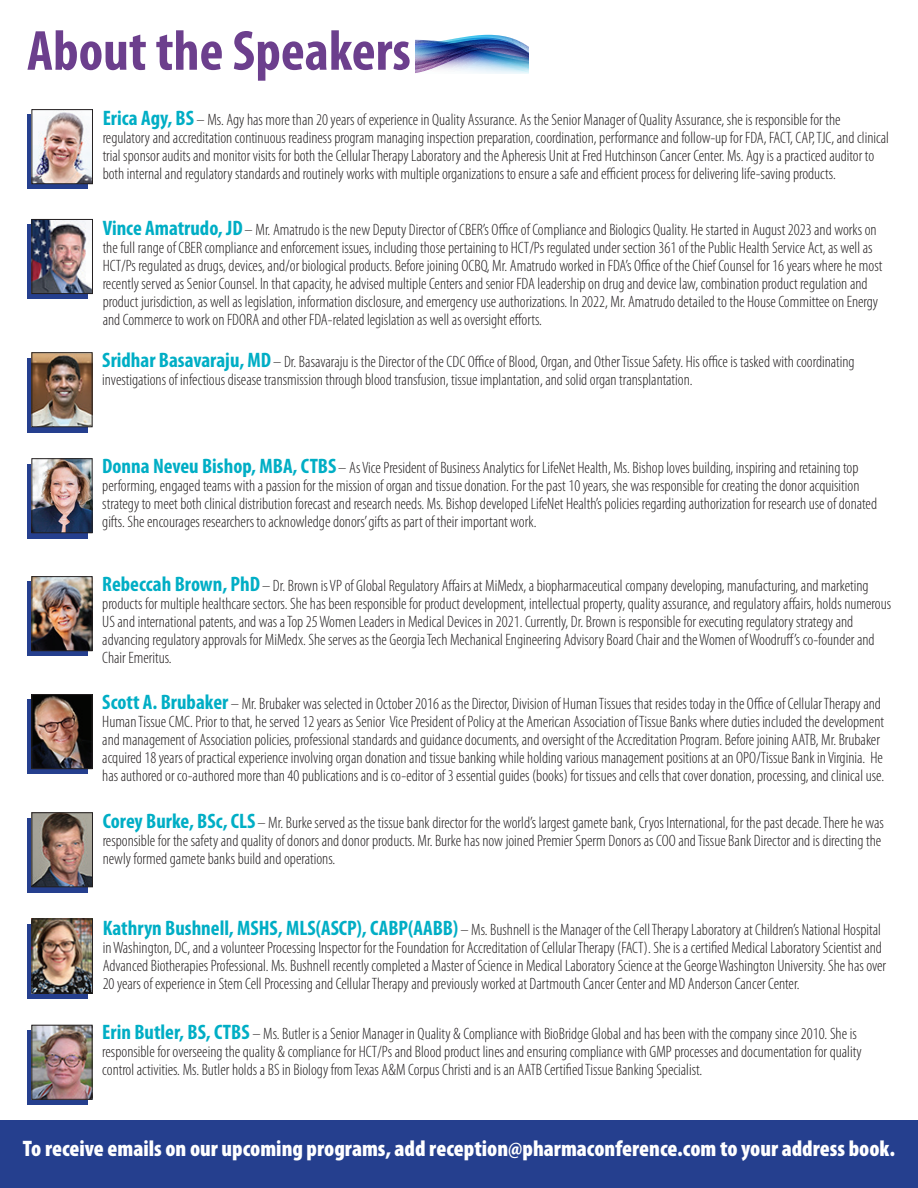
<style>
.page{position:relative;width:918px;height:1188px;background:#fff}
.page>*{position:absolute;margin:0;border:0;box-sizing:border-box;transform-origin:0 0}
.t1{font:700 condensed 57px "Myriad Pro";color:#6c3f8d}
.t2{font:900 condensed 22.5px "Myriad Pro";color:#fff}
.t3{font:300 condensed 16.5px/18px "Myriad Pro";color:#231f20}
.s1{font-weight:700;font-size:21px;color:#00aec5}
</style>
<div class="page">
<svg style="left:27px;top:115px;width:61px;height:74px"></svg>
<img style="left:34px;top:112px;width:57px;height:70px">
<div style="left:32px;top:109px;width:61px;height:75px;border:1px solid #231f20"></div>
<div style="left:27px;top:225px;width:61px;height:74px;background:#253f8e"></div>
<img style="left:34px;top:221px;width:57px;height:71px">
<div style="left:32px;top:219px;width:61px;height:75px;border:1px solid #231f20"></div>
<div style="left:27px;top:700px;width:60px;height:74px;background:#253f8e"></div>
<img style="left:33px;top:696px;width:58px;height:71px">
<div style="left:31px;top:694px;width:62px;height:75px;border:1px solid #231f20"></div>
<svg style="left:27px;top:818px;width:61px;height:74px"></svg>
<img style="left:34px;top:814px;width:57px;height:71px">
<div style="left:32px;top:812px;width:61px;height:75px;border:1px solid #231f20"></div>
<svg style="left:27px;top:924px;width:61px;height:74px"></svg>
<img style="left:34px;top:921px;width:57px;height:70px">
<div style="left:32px;top:919px;width:61px;height:74px;border:1px solid #231f20"></div>
<div style="left:27px;top:358px;width:60px;height:74px;background:#253f8e"></div>
<img style="left:33px;top:354px;width:58px;height:71px">
<div style="left:31px;top:352px;width:62px;height:75px;border:1px solid #231f20"></div>
<div style="left:27px;top:582px;width:60px;height:74px;background:#253f8e"></div>
<img style="left:33px;top:578px;width:58px;height:71px">
<div style="left:31px;top:576px;width:62px;height:75px;border:1px solid #231f20"></div>
<div style="left:27px;top:464px;width:60px;height:74px;background:#253f8e"></div>
<img style="left:33px;top:460px;width:58px;height:71px">
<div style="left:31px;top:458px;width:62px;height:75px;border:1px solid #231f20"></div>
<div style="left:0;top:1120px;width:918px;height:68px;background:#253f8e"></div>
<img style="left:416px;top:34px;width:113px;height:40px">
<div style="left:27px;top:1030px;width:60px;height:75px;background:#253f8e"></div>
<img style="left:33px;top:1027px;width:58px;height:71px">
<div style="left:31px;top:1025px;width:62px;height:75px;border:1px solid #231f20"></div>
<h1 class="t1" style="left:27px;top:15px;width:385px">About the Speakers</h1>
<p class="t3" style="left:103px;top:111px;width:788px"><span class="s1">Erica Agy, BS</span> – Ms. Agy has more than 20 years of experience in Quality Assurance. As the Senior Manager of Quality Assurance, she is responsible for the regulatory and accreditation continuous readiness program managing inspection preparation, coordination, performance and follow-up for FDA, FACT, CAP, TJC, and clinical trial sponsor audits and monitor visits for both the Cellular Therapy Laboratory and the Apheresis Unit at Fred Hutchinson Cancer Center. Ms. Agy is a practiced auditor to both internal and regulatory standards and routinely works with multiple organizations to ensure a safe and efficient process for delivering life-saving products.</p>
<p class="t3" style="left:103px;top:221px;width:781px"><span class="s1">Vince Amatrudo, JD</span>– Mr. Amatrudo is the new Deputy Director of CBER’s Office of Compliance and Biologics Quality. He started in August 2023 and works on the full range of CBER compliance and enforcement issues, including those pertaining to HCT/Ps regulated under section 361 of the Public Health Service Act, as well as HCT/Ps regulated as drugs, devices, and/or biological products. Before joining OCBQ, Mr. Amatrudo worked in FDA’s Office of the Chief Counsel for 16 years where he most recently served as Senior Counsel. In that capacity, he advised multiple Centers and senior FDA leadership on drug and device law, combination product regulation and product jurisdiction, as well as legislation, information disclosure, and emergency use authorizations. In 2022, Mr. Amatrudo detailed to the House Committee on Energy and Commerce to work on FDORA and other FDA-related legislation as well as oversight efforts.</p>
<p class="t3" style="left:102px;top:352px;width:754px"><span class="s1">Sridhar Basavaraju, MD</span>– Dr. Basavaraju is the Director of the CDC Office of Blood, Organ, and Other Tissue Safety. His office is tasked with coordinating investigations of infectious disease transmission through blood transfusion, tissue implantation, and solid organ transplantation.</p>
<p class="t3" style="left:102px;top:458px;width:776px"><span class="s1">Donna Neveu Bishop, MBA, CTBS</span>– As Vice President of Business Analytics for LifeNet Health, Ms. Bishop loves building, inspiring and retaining top performing, engaged teams with a passion for the mission of organ and tissue donation. For the past 10 years, she was responsible for creating the donor acquisition strategy to meet both clinical distribution forecast and research needs. Ms. Bishop developed LifeNet Health’s policies regarding authorization for research use of donated gifts. She encourages researchers to acknowledge donors’ gifts as part of their important work.</p>
<p class="t3" style="left:102px;top:576px;width:790px"><span class="s1">Rebeccah Brown, PhD</span>– Dr. Brown is VP of Global Regulatory Affairs at MiMedx, a biopharmaceutical company developing, manufacturing, and marketing products for multiple healthcare sectors. She has been responsible for product development, intellectual property, quality assurance, and regulatory affairs, holds numerous US and international patents, and was a Top 25 Women Leaders in Medical Devices in 2021. Currently, Dr. Brown is responsible for executing regulatory strategy and advancing regulatory approvals for MiMedx. She serves as the Georgia Tech Mechanical Engineering Advisory Board Chair and the Women of Woodruff’s co-founder and Chair Emeritus.</p>
<p class="t3" style="left:102px;top:694px;width:783px"><span class="s1">Scott A. Brubaker</span> – Mr. Brubaker was selected in October 2016 as the Director, Division of Human Tissues that resides today in the Office of Cellular Therapy and Human Tissue CMC. Prior to that, he served 12 years as Senior Vice President of Policy at the American Association of Tissue Banks where duties included the development and management of Association policies, professional standards and guidance documents, and oversight of the Accreditation Program. Before joining AATB, Mr. Brubaker acquired 18 years of practical experience involving organ donation and tissue banking while holding various management positions at an OPO/Tissue Bank in Virginia. He has authored or co-authored more than 40 publications and is co-editor of 3 essential guides (books) for tissues and cells that cover donation, processing, and clinical use.</p>
<p class="t3" style="left:103px;top:814px;width:783px"><span class="s1">Corey Burke, BSc, CLS</span>– Mr. Burke served as the tissue bank director for the world’s largest gamete bank, Cryos International, for the past decade. There he was responsible for the safety and quality of donors and donor products. Mr. Burke has now joined Premier Sperm Donors as COO and Tissue Bank Director and is directing the newly formed gamete banks build and operations.</p>
<p class="t3" style="left:103px;top:920px;width:785px"><span class="s1">Kathryn Bushnell, MSHS, MLS(ASCP), CABP(AABB)</span>– Ms. Bushnell is the Manager of the Cell Therapy Laboratory at Children’s National Hospital in Washington, DC, and a volunteer Processing Inspector for the Foundation for Accreditation of Cellular Therapy (FACT). She is a certified Medical Laboratory Scientist and Advanced Biotherapies Professional. Ms. Bushnell recently completed a Master of Science in Medical Laboratory Science at the George Washington University. She has over 20 years of experience in Stem Cell Processing and Cellular Therapy and previously worked at Dartmouth Cancer Center and MD Anderson Cancer Center.</p>
<p class="t3" style="left:102px;top:1025px;width:761px"><span class="s1">Erin Butler, BS, CTBS</span> – Ms. Butler is a Senior Manager in Quality &amp; Compliance with BioBridge Global and has been with the company since 2010. She is responsible for overseeing the quality &amp; compliance for HCT/Ps and Blood product lines and ensuring compliance with GMP processes and documentation for quality control activities. Ms. Butler holds a BS in Biology from Texas A&amp;M Corpus Christi and is an AATB Certified Tissue Banking Specialist.</p>
<h2 class="t2" style="left:23px;top:1134px;width:874px">To receive emails on our upcoming programs, add reception@pharmaconference.com to your address book.</h2>
</div>
